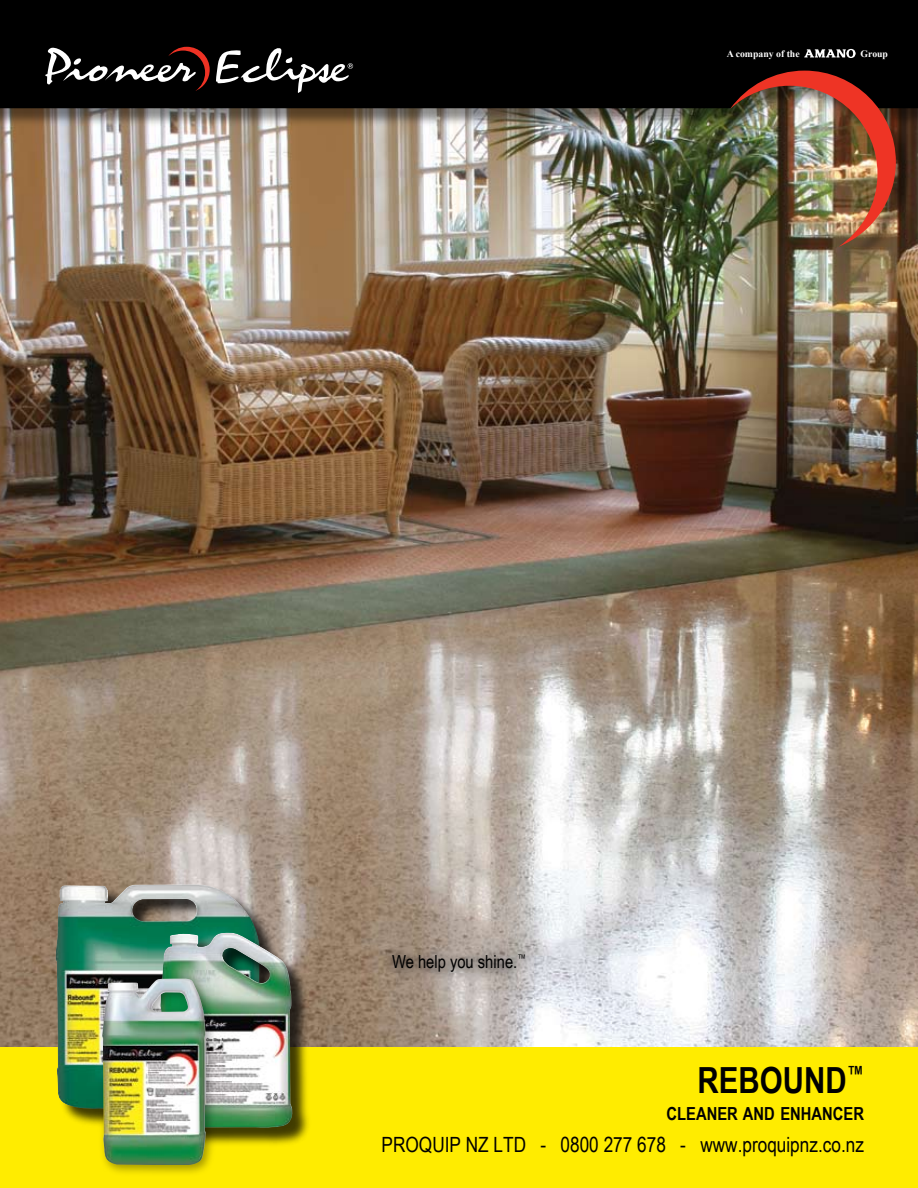
<style>
.page{position:relative;width:918px;height:1188px;background:#fff}
.page>*{position:absolute;margin:0;border:0;box-sizing:border-box;transform-origin:0 0}
.t1{font:700 36px "Arial Narrow";color:#000}
.t2{font:21px "Arial Narrow";color:#000}
.t3{font:700 18px "Arial Narrow";color:#000}
.t4{font:18px "Arial Narrow";color:#000}
.t5{font:700 9.75px "Times New Roman";color:#fff}
</style>
<div class="page">
<img style="left:0;top:265px;width:918px;height:783px">
<svg style="left:381px;top:944px;width:156px;height:41px;background:#a49991"></svg>
<div style="left:0;top:1048px;width:918px;height:140px;background:#ffec00"></div>
<div style="left:56px;top:885px;width:225px;height:244px;background:#000;opacity:.75"></div>
<img style="left:55px;top:884px;width:206px;height:225px">
<div style="left:161px;top:933px;width:152px;height:215px;background:#000;opacity:.75"></div>
<img style="left:159px;top:933px;width:134px;height:195px">
<div style="left:96px;top:972px;width:123px;height:206px;background:#000;opacity:.35"></div>
<img style="left:102px;top:978px;width:104px;height:187px">
<div style="left:0;top:0;width:918px;height:265px;background:#000;opacity:.44"></div>
<div style="left:0;top:0;width:918px;height:108px;background:#000"></div>
<svg style="left:804px;top:49px;width:52px;height:9px"></svg>
<svg style="left:45px;top:47px;width:165px;height:44px;background:#352e2d"></svg>
<svg style="left:216px;top:47px;width:137px;height:46px"></svg>
<img style="left:730px;top:71px;width:166px;height:176px">
<p class="t5" style="left:727px;top:47px;width:74px">A company of the</p>
<p class="t5" style="left:861px;top:47px;width:29px">Group</p>
<p class="t4" style="left:392px;top:949px;width:135px">We help you shine.<sup>™</sup></p>
<h1 class="t1" style="left:698px;top:1053px;width:168px">REBOUND<sup>™</sup></h1>
<p class="t3" style="left:667px;top:1100px;width:199px">CLEANER AND ENHANCER</p>
<p class="t2" style="left:382px;top:1129px;width:484px">PROQUIP NZ LTD - 0800 277 678 - www.proquipnz.co.nz</p>
</div>
